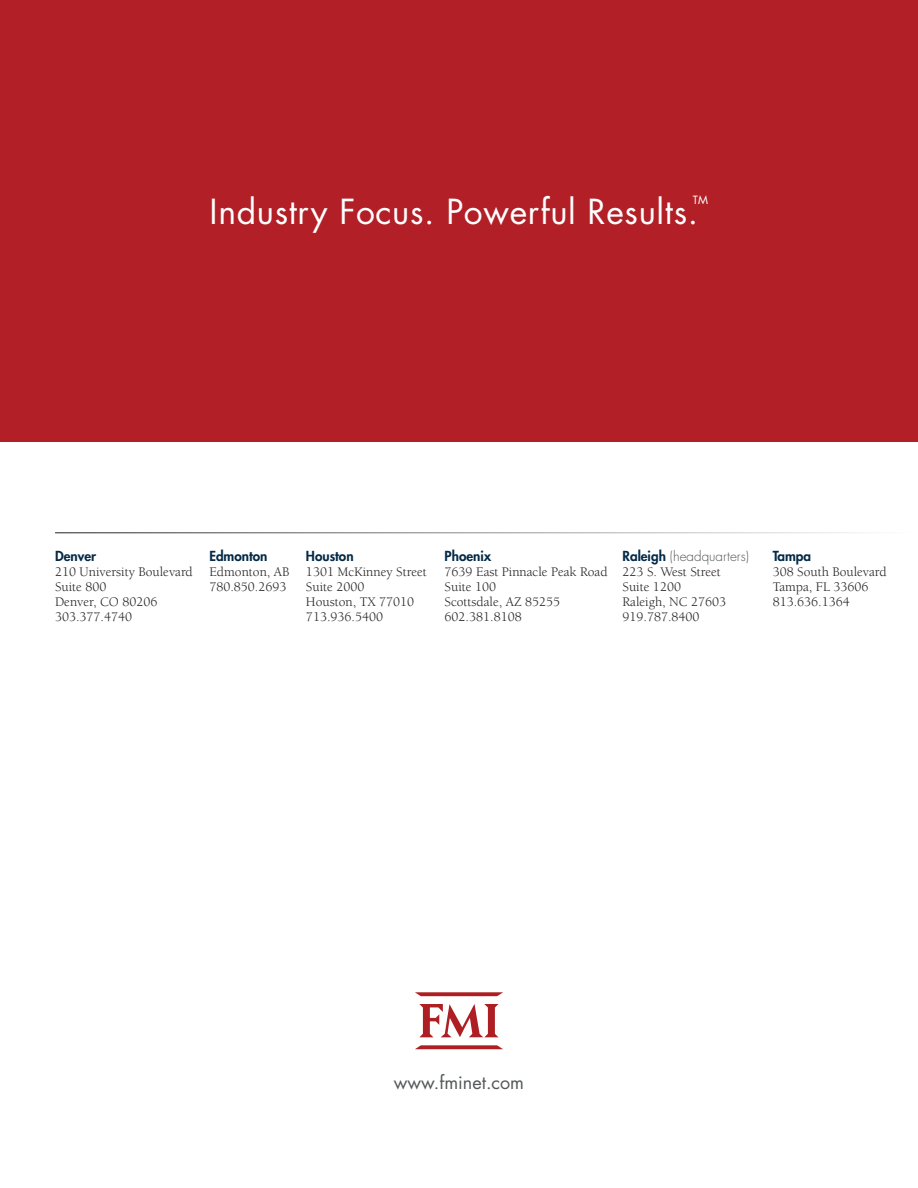
<style>
.page{position:relative;width:918px;height:1188px;background:#fff}
.page>*{position:absolute;margin:0;border:0;box-sizing:border-box;transform-origin:0 0}
.t1{font:33.6px "Futura LT";letter-spacing:.02em;color:#fff}
.t2{font:18px "Futura Std";color:#545759}
.t3{font:13.5px/15px "Berkeley Std";color:#231f20}
.t4{font:11.1px "Futura LT";color:#fff}
.s1{font-family:"Futura Std";font-weight:800;color:#042a47}
.s2{font-family:"Futura Std";font-weight:300;color:#555759}
</style>
<div class="page">
<svg style="left:415px;top:1045px;width:88px;height:4px"></svg>
<svg style="left:415px;top:992px;width:88px;height:4px"></svg>
<svg style="left:419px;top:1004px;width:79px;height:33px"></svg>
<hr style="left:55px;top:533px;width:857px;height:1px;background:#231f20">
<div style="left:0;top:0;width:918px;height:442px;background:#b21f27"></div>
<p class="t1" style="left:210px;top:190px;width:490px">Industry Focus. Powerful Results.</p>
<p class="t4" style="left:693px;top:193px;width:17px">TM</p>
<p class="t3" style="left:55px;top:549px;width:139px"><span class="s1">Denver<br></span>210 University Boulevard<br>Suite 800<br>Denver, CO 80206<br>303.377.4740</p>
<p class="t3" style="left:209px;top:549px;width:81px"><span class="s1">Edmonton<br></span>Edmonton, AB<br>780.850.2693</p>
<p class="t3" style="left:306px;top:549px;width:122px"><span class="s1">Houston<br></span>1301 McKinney Street<br>Suite 2000<br>Houston, TX 77010<br>713.936.5400</p>
<p class="t3" style="left:445px;top:549px;width:165px"><span class="s1">Phoenix<br></span>7639 East Pinnacle Peak Road<br>Suite 100<br>Scottsdale, AZ 85255<br>602.381.8108</p>
<p class="t3" style="left:623px;top:549px;width:128px"><span class="s1">Raleigh</span> <span class="s2">(headquarters)<br></span>223 S. West Street<br>Suite 1200<br>Raleigh, NC 27603<br>919.787.8400</p>
<p class="t3" style="left:773px;top:549px;width:115px"><span class="s1">Tampa<br></span>308 South Boulevard<br>Tampa, FL 33606<br>813.636.1364</p>
<p class="t2" style="left:394px;top:1071px;width:132px">www.fminet.com</p>
</div>
